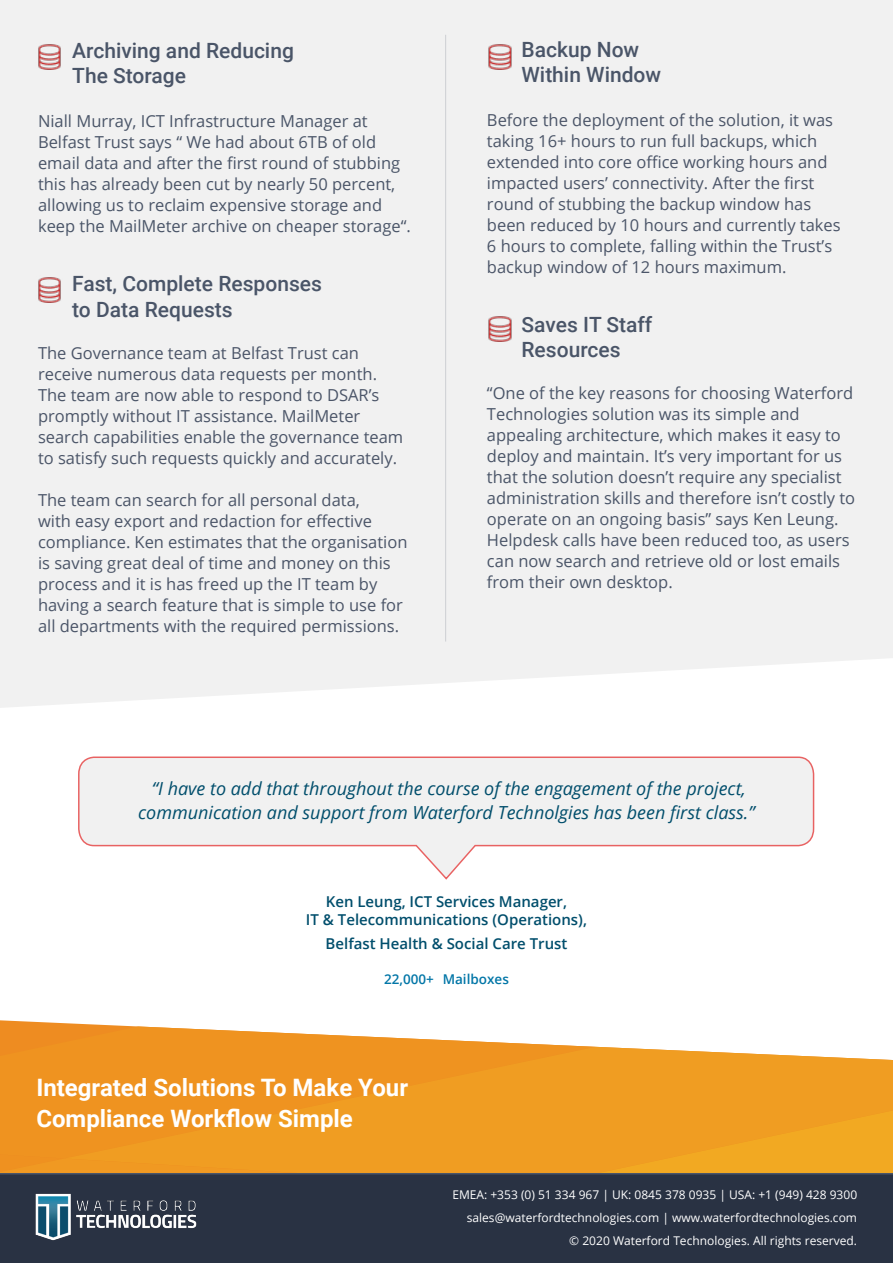
<style>
.page{position:relative;width:893px;height:1263px;background:#fff}
.page>*{position:absolute;margin:0;border:0;box-sizing:border-box;transform-origin:0 0}
.t1{font:700 24px/31.5px "Roboto";color:#fff}
.t2{font:500 21px/25.2px "Roboto";color:#4a5568}
.t3{font:italic 18px/24px "Open Sans";color:#014e6c;text-align:center}
.t4{font:16.5px/21px "Open Sans";color:#4b5568}
.t5{font:16.5px/21px "Open Sans";color:#4a5568}
.t6{font:600 15px "Open Sans";color:#014e6c}
.t7{font:600 13.5px "Open Sans";color:#0276a7}
.t8{font:12px "Open Sans";color:#fff}
</style>
<div class="page">
<svg style="left:0;top:1026px;width:599px;height:21px;fill:#ef9321"></svg>
<div style="left:0;top:1047px;width:893px;height:63px;background:#ef9a21"></div>
<svg style="left:0;top:1110px;width:893px;height:63px"></svg>
<div style="left:0;top:1173px;width:893px;height:90px;background:#293243"></div>
<img style="left:32px;top:1191px;width:170px;height:52px">
<div style="left:0;top:0;width:893px;height:708px;background:#f1f1f1"></div>
<svg style="left:78px;top:756px;width:737px;height:124px"></svg>
<hr style="left:445px;top:35px;width:1px;height:606px;background:#4b5568">
<img style="left:36px;top:42px;width:28px;height:28px">
<img style="left:486px;top:42px;width:28px;height:28px">
<img style="left:36px;top:275px;width:28px;height:28px">
<img style="left:486px;top:314px;width:28px;height:28px">
<p class="t2" style="left:72px;top:37px;width:223px">Archiving and Reducing<br>The Storage</p>
<p class="t5" style="left:38px;top:110px;width:374px">Niall Murray, ICT Infrastructure Manager at Belfast Trust says “ We had about 6TB of old email data and after the first round of stubbing this has already been cut by nearly 50 percent, allowing us to reclaim expensive storage and keep the MailMeter archive on cheaper storage“.</p>
<p class="t2" style="left:72px;top:271px;width:251px">Fast, Complete Responses to Data Requests</p>
<p class="t4" style="left:38px;top:342px;width:367px">The Governance team at Belfast Trust can receive numerous data requests per month.<br>The team are now able to respond to DSAR’s promptly without IT assistance. MailMeter search capabilities enable the governance team to satisfy such requests quickly and accurately.</p>
<p class="t4" style="left:38px;top:489px;width:371px">The team can search for all personal data,<br>with easy export and redaction for effective compliance. Ken estimates that the organisation is saving great deal of time and money on this process and it is has freed up the IT team by having a search feature that is simple to use for all departments with the required permissions.</p>
<p class="t2" style="left:521px;top:36px;width:141px">Backup Now<br>Within Window</p>
<p class="t4" style="left:487px;top:109px;width:355px">Before the deployment of the solution, it was taking 16+ hours to run full backups, which extended into core office working hours and impacted users’ connectivity. After the first round of stubbing the backup window has been reduced by 10 hours and currently takes 6 hours to complete, falling within the Trust’s backup window of 12 hours maximum.</p>
<p class="t2" style="left:521px;top:311px;width:132px">Saves IT Staff<br>Resources</p>
<p class="t5" style="left:487px;top:382px;width:370px">“One of the key reasons for choosing Waterford Technologies solution was its simple and appealing architecture, which makes it easy to deploy and maintain. It’s very important for us that the solution doesn’t require any specialist administration skills and therefore isn’t costly to operate on an ongoing basis” says Ken Leung.<br>Helpdesk calls have been reduced too, as users can now search and retrieve old or lost emails from their own desktop.</p>
<p class="t3" style="left:138px;top:776px;width:618px">“I have to add that throughout the course of the engagement of the project, communication and support from Waterford Technolgies has been first class.”</p>
<p class="t6" style="left:326px;top:892px;width:243px">Ken Leung, ICT Services Manager,</p>
<p class="t6" style="left:306px;top:910px;width:283px">IT &amp; Telecommunications (Operations),</p>
<p class="t6" style="left:326px;top:934px;width:243px">Belfast Health &amp; Social Care Trust</p>
<p class="t7" style="left:384px;top:969px;width:126px">22,000+ Mailboxes</p>
<p class="t1" style="left:36px;top:1071px;width:373px">Integrated Solutions To Make Your<br>Compliance Workflow Simple</p>
<p class="t8" style="left:452px;top:1186px;width:406px">EMEA: +353 (0) 51 334 967 | UK: 0845 378 0935 | USA: +1 (949) 428 9300</p>
<p class="t8" style="left:467px;top:1209px;width:392px">sales@waterfordtechnologies.com | www.waterfordtechnologies.com</p>
<p class="t8" style="left:569px;top:1232px;width:289px">© 2020 Waterford Technologies. All rights reserved.</p>
</div>
